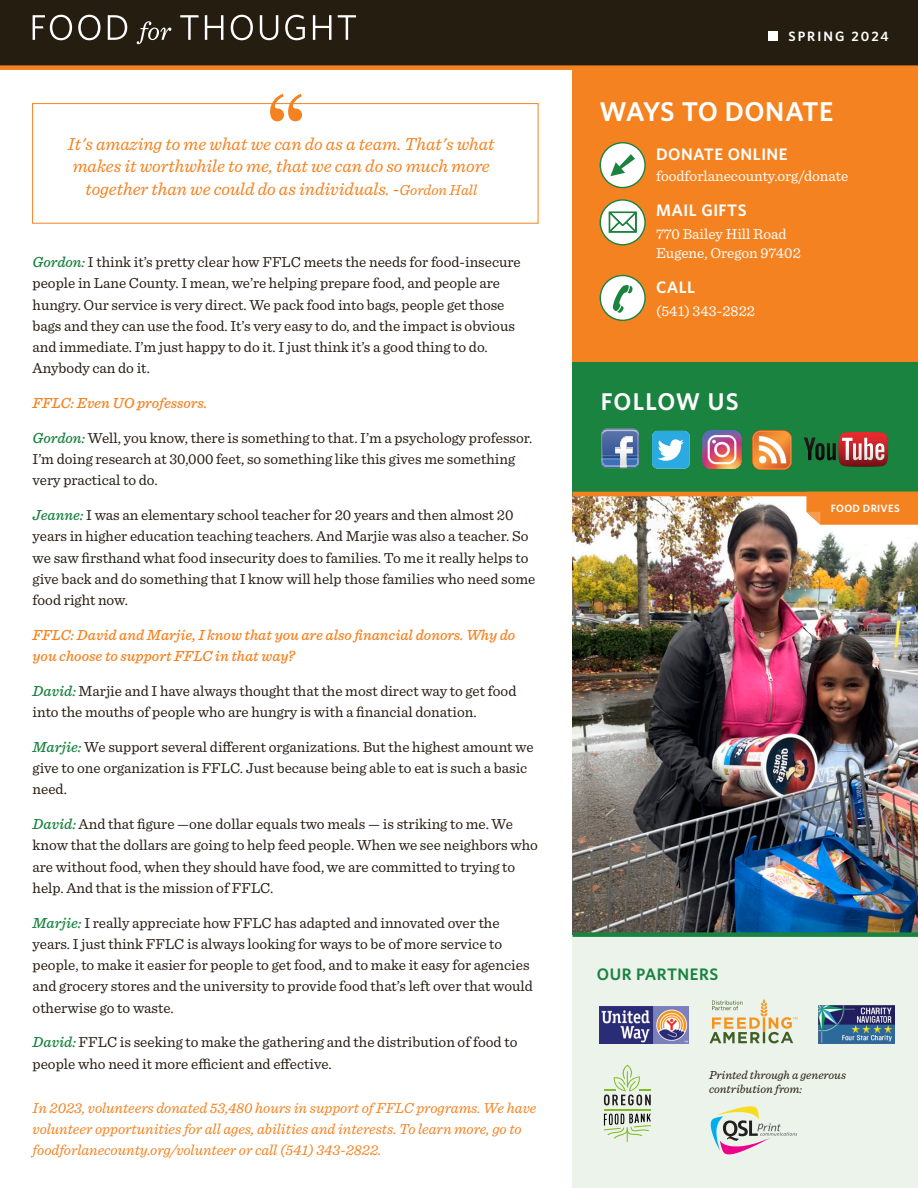
<style>
.page{position:relative;width:918px;height:1188px;background:#fff}
.page>*{position:absolute;margin:0;border:0;box-sizing:border-box;transform-origin:0 0}
.t1{font:600 27.3px "Whitney";letter-spacing:-.01em;color:#fff}
.t2{font:600 24.3px "Whitney";letter-spacing:.045em;color:#fff}
.Body_Copy_-_Italic_List_-_Grey{font:italic 18.15px/22.6px "Sentinel";color:#f58220;text-align:center}
.Body_Copy_-_White{font:600 16.65px "Whitney";letter-spacing:.03em;color:#fff}
.t3{font:600 16.65px "Whitney";letter-spacing:.03em;color:#1a8340}
.t4{font:15.15px/21.1px "Sentinel";color:#261d11}
.t5{font:italic 15.15px/21.1px "Sentinel";color:#f58220}
.t6{font:italic 500 15.15px/21.1px "Sentinel";color:#f58220}
.Body_Copy_-_White-2{font:15.15px/19.6px "Sentinel";color:#fff}
.t7{font:600 13.65px "Whitney";letter-spacing:.15em;color:#fff}
.Body_Copy_-_Italic_List_-_Grey-2{font:italic 12.15px/14.5px "Sentinel";color:#261d11}
.Body_Copy_-_Orange{font:600 10.65px "Whitney";letter-spacing:.03em;color:#fff}
.s1{font-size:15.15px}
.s2{font-weight:500;font-style:italic;color:#1a8340}
</style>
<div class="page">
<div style="left:573px;top:932px;width:345px;height:256px;background:#ecf3ea"></div>
<div style="left:573px;top:362px;width:345px;height:149px;background:#1a8340"></div>
<div style="left:0;top:0;width:918px;height:68px;background:#261d11"></div>
<div style="left:0;top:65px;width:918px;height:5px;background:#f58220"></div>
<img style="left:573px;top:496px;width:345px;height:436px">
<svg style="left:804px;top:432px;width:84px;height:35px"></svg>
<svg style="left:601px;top:429px;width:38px;height:39px"></svg>
<img style="left:602px;top:430px;width:37px;height:6px">
<svg style="left:652px;top:431px;width:38px;height:38px"></svg>
<img style="left:702px;top:430px;width:40px;height:39px">
<img style="left:753px;top:430px;width:38px;height:39px">
<svg style="left:806px;top:496px;width:112px;height:29px;background:#f5872a"></svg>
<hr style="left:573px;top:492px;width:345px;height:4px;background:#f58220">
<div style="left:573px;top:70px;width:345px;height:292px;background:#f58220"></div>
<div style="left:600px;top:143px;width:45px;height:45px;background:#fff;border-radius:50%"></div>
<div style="left:600px;top:142px;width:46px;height:46px;border:1px solid #1a8340;border-radius:50%"></div>
<svg style="left:610px;top:154px;width:25px;height:22px"></svg>
<div style="left:600px;top:200px;width:45px;height:45px;background:#fff;border-radius:50%"></div>
<div style="left:600px;top:199px;width:46px;height:46px;border:1px solid #1a8340;border-radius:50%"></div>
<svg style="left:608px;top:211px;width:29px;height:22px"></svg>
<div style="left:600px;top:276px;width:45px;height:44px;background:#fff;border-radius:50%"></div>
<div style="left:600px;top:275px;width:46px;height:46px;border:1px solid #1a8340;border-radius:50%"></div>
<svg style="left:613px;top:285px;width:20px;height:28px"></svg>
<svg style="left:33px;top:15px;width:323px;height:29px"></svg>
<div style="left:768px;top:31px;width:9px;height:10px;background:#fff"></div>
<svg style="left:710px;top:999px;width:87px;height:44px"></svg>
<img style="left:599px;top:1006px;width:90px;height:38px">
<hr style="left:604px;top:1109px;width:47px;height:1px;background:#82bb27">
<svg style="left:604px;top:1065px;width:47px;height:40px"></svg>
<svg style="left:604px;top:1114px;width:47px;height:28px"></svg>
<img style="left:818px;top:1006px;width:76px;height:38px">
<svg style="left:710px;top:1106px;width:87px;height:49px"></svg>
<div style="left:573px;top:932px;width:345px;height:5px;background:#1a8340"></div>
<div style="left:32px;top:103px;width:506px;height:121px;border:1px solid #f58220"></div>
<svg style="left:270px;top:94px;width:32px;height:27px"></svg>
<p class="Body_Copy_-_Italic_List_-_Grey" style="left:68px;top:131px;width:428px">It's amazing to me what we can do as a team. That's what makes it worthwhile to me, that we can do so much more together than we could do as individuals. -<span class="s1">Gordon Hall</span></p>
<p class="t4" style="left:33px;top:251px;width:490px"><span class="s2">Gordon:</span> I think it’s pretty clear how FFLC meets the needs for food-insecure people in Lane County. I mean, we’re helping prepare food, and people are hungry. Our service is very direct. We pack food into bags, people get those bags and they can use the food. It’s very easy to do, and the impact is obvious and immediate. I’m just happy to do it. I just think it’s a good thing to do.<br>Anybody can do it.</p>
<p class="t6" style="left:33px;top:392px;width:176px">FFLC: Even UO professors.</p>
<p class="t4" style="left:33px;top:426px;width:501px"><span class="s2">Gordon:</span> Well, you know, there is something to that. I’m a psychology professor.<br>I’m doing research at 30,000 feet, so something like this gives me something very practical to do.</p>
<p class="t4" style="left:33px;top:504px;width:504px"><span class="s2">Jeanne:</span> I was an elementary school teacher for 20 years and then almost 20 years in higher education teaching teachers. And Marjie was also a teacher. So we saw firsthand what food insecurity does to families. To me it really helps to give back and do something that I know will help those families who need some food right now.</p>
<p class="t6" style="left:33px;top:623px;width:484px">FFLC: David and Marjie, I know that you are also financial donors. Why do you choose to support FFLC in that way?</p>
<p class="t4" style="left:33px;top:679px;width:485px"><span class="s2">David:</span> Marjie and I have always thought that the most direct way to get food into the mouths of people who are hungry is with a financial donation.</p>
<p class="t4" style="left:33px;top:735px;width:503px"><span class="s2">Marjie:</span> We support several different organizations. But the highest amount we give to one organization is FFLC. Just because being able to eat is such a basic need.</p>
<p class="t4" style="left:33px;top:813px;width:507px"><span class="s2">David:</span> And that figure —one dollar equals two meals — is striking to me. We know that the dollars are going to help feed people. When we see neighbors who are without food, when they should have food, we are committed to trying to help. And that is the mission of FFLC.</p>
<p class="t4" style="left:33px;top:911px;width:502px"><span class="s2">Marjie:</span> I really appreciate how FFLC has adapted and innovated over the years. I just think FFLC is always looking for ways to be of more service to people, to make it easier for people to get food, and to make it easy for agencies and grocery stores and the university to provide food that’s left over that would otherwise go to waste.</p>
<p class="t4" style="left:33px;top:1031px;width:486px"><span class="s2">David:</span> FFLC is seeking to make the gathering and the distribution of food to people who need it more efficient and effective.</p>
<p class="t5" style="left:33px;top:1096px;width:505px">In 2023, volunteers donated 53,480 hours in support of FFLC programs. We have volunteer opportunities for all ages, abilities and interests. To learn more, go to foodforlanecounty.org/volunteer or call (541) 343-2822.</p>
<p class="t7" style="left:788px;top:27px;width:102px">SPRING 2024</p>
<p class="t1" style="left:600px;top:94px;width:235px">WAYS TO DONATE</p>
<p class="Body_Copy_-_White" style="left:656px;top:143px;width:133px">DONATE ONLINE</p>
<p class="Body_Copy_-_White-2" style="left:656px;top:165px;width:194px">foodforlanecounty.org/donate</p>
<p class="Body_Copy_-_White" style="left:656px;top:199px;width:92px">MAIL GIFTS</p>
<p class="Body_Copy_-_White-2" style="left:656px;top:223px;width:146px">770 Bailey Hill Road<br>Eugene, Oregon 97402</p>
<p class="Body_Copy_-_White" style="left:656px;top:276px;width:41px">CALL</p>
<p class="Body_Copy_-_White-2" style="left:656px;top:300px;width:101px">(541) 343-2822</p>
<p class="t2" style="left:601px;top:385px;width:139px">FOLLOW US</p>
<p class="Body_Copy_-_Orange" style="left:831px;top:501px;width:70px">FOOD DRIVES</p>
<p class="t3" style="left:597px;top:963px;width:123px">OUR PARTNERS</p>
<p class="Body_Copy_-_Italic_List_-_Grey-2" style="left:709px;top:1067px;width:139px">Printed through a generous contribution from:</p>
</div>
